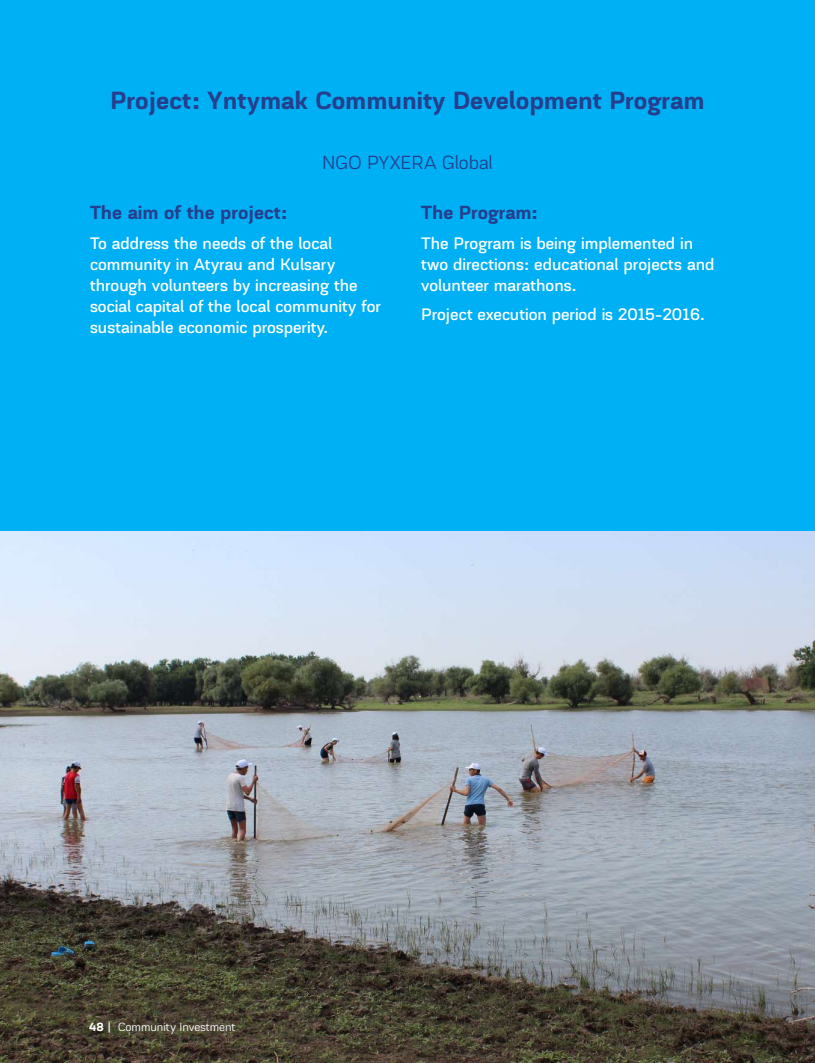
<style>
.page{position:relative;width:815px;height:1063px;background:#fff}
.page>*{position:absolute;margin:0;border:0;box-sizing:border-box;transform-origin:0 0}
.t1{font:700 26.25px "Akzentica 4 F";color:#253f8e}
.t2{font:700 20px "Akzentica 4 F";color:#253f8e}
.t3{font:20px "Akzentica 4 F";color:#253f8e}
.t4{font:17.5px/21px "Akzentica 4 F Medium";color:#fff}
.t5{font:12.5px "Akzentica 4 F";color:#fff}
.s1{font-weight:700}
</style>
<div class="page">
<div style="left:0;top:0;width:815px;height:531px;background:#00b0f4"></div>
<img style="left:0;top:531px;width:815px;height:460px">
<svg style="left:0;top:991px;width:815px;height:72px;background:#464132"></svg>
<h1 class="t1" style="left:110px;top:81px;width:596px">Project: Yntymak Community Development Program</h1>
<p class="t3" style="left:322px;top:147px;width:172px">NGO PYXERA Global</p>
<p class="t2" style="left:90px;top:197px;width:199px">The aim of the project:</p>
<p class="t4" style="left:90px;top:231px;width:292px">To address the needs of the local community in Atyrau and Kulsary through volunteers by increasing the social capital of the local community for sustainable economic prosperity.</p>
<p class="t2" style="left:421px;top:197px;width:118px">The Program:</p>
<p class="t4" style="left:421px;top:231px;width:295px">The Program is being implemented in two directions: educational projects and volunteer marathons.</p>
<p class="t4" style="left:421px;top:303px;width:285px">Project execution period is 2015-2016.</p>
<p class="t5" style="left:89px;top:1018px;width:148px"><span class="s1">48 |</span> Community Investment</p>
</div>
